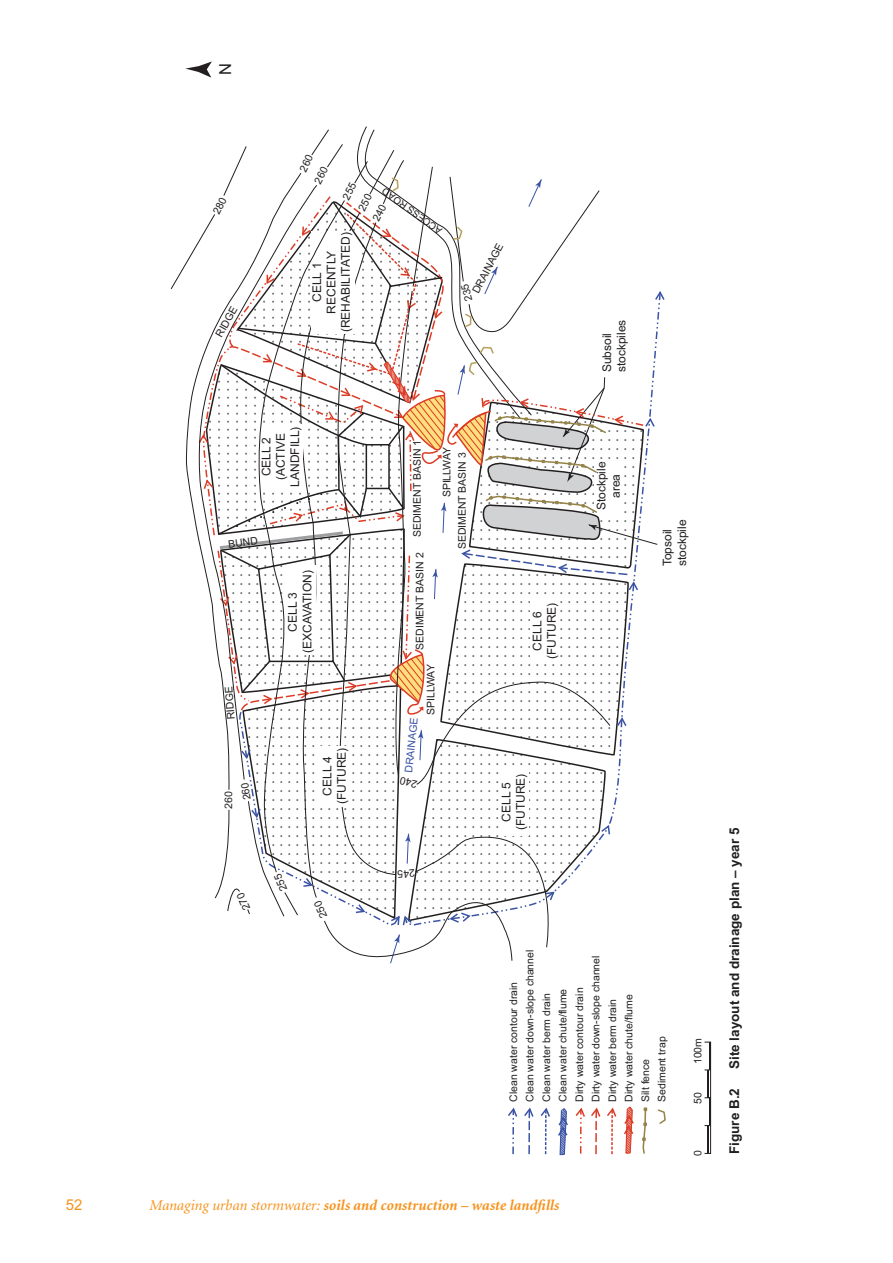
<style>
.page{position:relative;width:893px;height:1263px;background:#fff}
.page>*{position:absolute;margin:0;border:0;box-sizing:border-box;transform-origin:0 0}
.t1{font:16.5px "Arial";color:#231f20}
.t2{font:italic 700 15px "Minion";color:#f7931d}
.t3{font:15px "Arial";color:#f7931d}
.t4{font:700 13.5px "Arial";color:#231f20}
.t5{font:12px/14.4px "Arial";color:#231f20;text-align:center}
.t6{font:10.5px/16.5px "Arial";color:#231f20}
.t7{font:10.5px "Arial";color:#3a53a4}
.t8{font:9.75px "Arial";color:#231f20}
.s1{font-weight:400}
</style>
<div class="page">
<svg style="left:185px;top:62px;width:27px;height:15px"></svg>
<div style="left:704px;top:1042px;width:7px;height:112px;border:1px solid #231f20"></div>
<hr style="left:708px;top:1042px;width:2px;height:28px;background:#231f20">
<hr style="left:708px;top:1098px;width:2px;height:27px;background:#231f20">
<svg style="left:704px;top:1070px;width:6px;height:28px"></svg>
<svg style="left:704px;top:1125px;width:6px;height:28px"></svg>
<svg style="left:657px;top:1109px;width:9px;height:15px"></svg>
<svg style="left:642px;top:1107px;width:6px;height:47px"></svg>
<svg style="left:558px;top:1106px;width:76px;height:50px"></svg>
<svg style="left:508px;top:1107px;width:42px;height:47px"></svg>
<svg style="left:171px;top:129px;width:494px;height:835px"></svg>
<h1 class="t1" style="left:219px;top:75px;width:13px;rotate:-90deg">N</h1>
<p class="t6" style="left:212px;top:332px;width:35px;rotate:-61deg">RIDGE</p>
<p class="t6" style="left:293px;top:171px;width:23px;line-height:18.6px;text-align:center;rotate:-63deg">260<br>260</p>
<p class="t6" style="left:337px;top:198px;width:22px;line-height:19px;rotate:-63deg">255<br>250</p>
<p class="t8" style="left:439px;top:234px;width:72px;rotate:-144deg">ACCESS ROAD</p>
<p class="t5" style="left:311px;top:332px;width:102px;rotate:-90deg">CELL 1<br>RECENTLY (REHABILITATED)</p>
<p class="t6" style="left:469px;top:289px;width:56px;rotate:-62deg">DRAINAGE</p>
<p class="t5" style="left:260px;top:487px;width:61px;rotate:-90deg">CELL 2 (ACTIVE<br>LANDFILL)</p>
<p class="t6" style="left:227px;top:537px;width:31px;rotate:-8deg">BUND</p>
<p class="t6" style="left:224px;top:720px;width:35px;rotate:-94deg">RIDGE</p>
<p class="t5" style="left:287px;top:653px;width:84px;rotate:-90deg">CELL 3 (EXCAVATION)</p>
<p class="t5" style="left:321px;top:804px;width:58px;rotate:-90deg">CELL 4 (FUTURE)</p>
<p class="t6" style="left:410px;top:537px;width:99px;rotate:-90deg">SEDIMENT BASIN 1</p>
<p class="t6" style="left:455px;top:549px;width:99px;rotate:-90deg">SEDIMENT BASIN 3</p>
<p class="t6" style="left:413px;top:650px;width:99px;rotate:-90deg">SEDIMENT BASIN 2</p>
<p class="t6" style="left:423px;top:715px;width:52px;rotate:-90deg">SPILLWAY</p>
<p class="t6" style="left:439px;top:497px;width:52px;rotate:-90deg">SPILLWAY</p>
<p class="t7" style="left:405px;top:772px;width:56px;rotate:-84deg">DRAINAGE</p>
<p class="t5" style="left:531px;top:659px;width:58px;rotate:-90deg">CELL 6 (FUTURE)</p>
<p class="t5" style="left:500px;top:830px;width:58px;rotate:-90deg">CELL 5 (FUTURE)</p>
<p class="t5" style="left:601px;top:372px;width:54px;text-align:left;rotate:-90deg">Subsoil stockpiles</p>
<p class="t5" style="left:595px;top:510px;width:50px;rotate:-90deg">Stockpile area</p>
<p class="t5" style="left:661px;top:566px;width:48px;text-align:left;rotate:-90deg">Topsoil stockpile</p>
<p class="t6" style="left:506px;top:1102px;width:154px;rotate:-90deg">Clean water contour drain<br>Clean water down-slope channel<br>Clean water berm drain<br>Clean water chute/flume<br>Dirty water contour drain<br>Dirty water down-slope channel<br>Dirty water berm drain<br>Dirty water chute/flume<br>Silt fence<br>Sediment trap</p>
<h2 class="t3" style="left:66px;top:1199px;width:18px">52</h2>
<h2 class="t2" style="left:149px;top:1199px;width:411px"><span class="s1">Managing urban stormwater:</span> soils and construction – waste landfills</h2>
<p class="t6" style="left:691px;top:1064px;width:28px;rotate:-90deg">100m</p>
<p class="t6" style="left:691px;top:1104px;width:13px;rotate:-90deg">50</p>
<p class="t6" style="left:691px;top:1156px;width:7px;rotate:-90deg">0</p>
<p class="t4" style="left:729px;top:1069px;width:243px;rotate:-90deg">Site layout and drainage plan – year 5</p>
<p class="t4" style="left:729px;top:1154px;width:67px;rotate:-90deg">Figure B.2</p>
</div>
